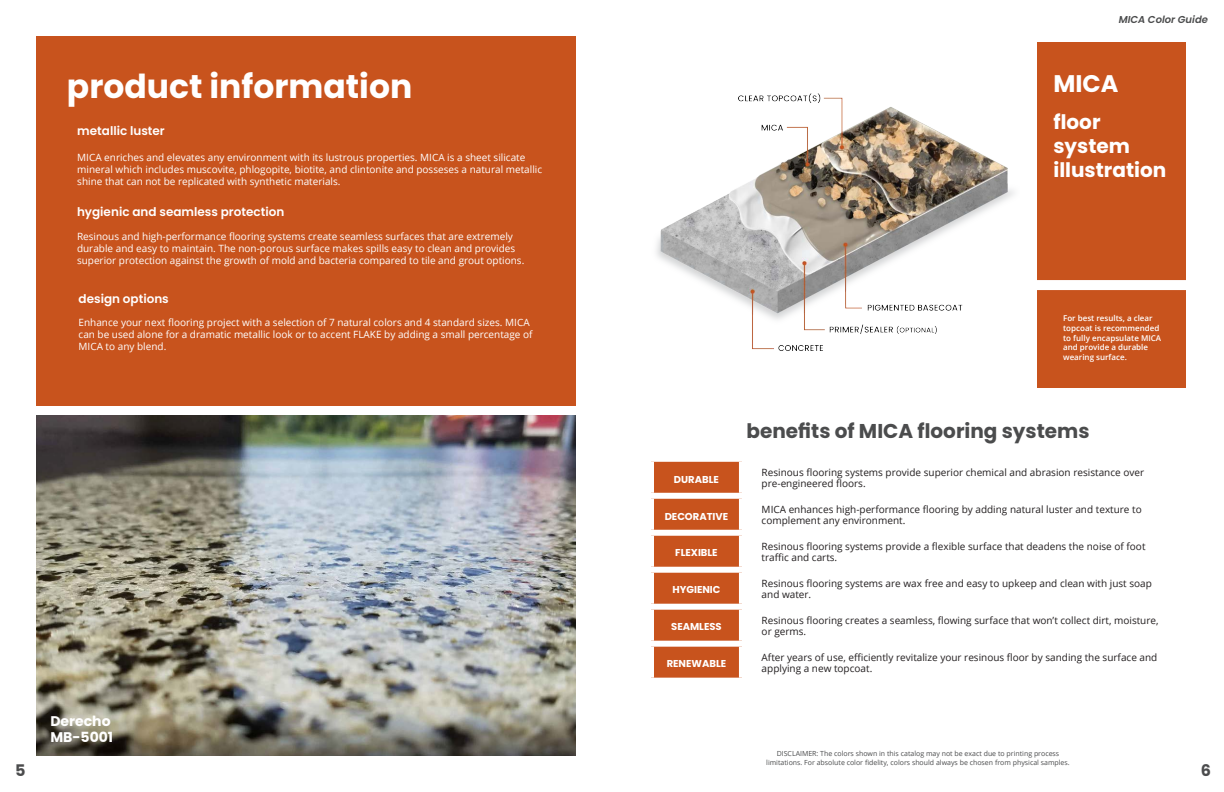
<style>
.page{position:relative;width:1224px;height:792px;background:#fff}
.page>*{position:absolute;margin:0;border:0;box-sizing:border-box;transform-origin:0 0}
.t1{font:700 33px "Poppins";color:#fff}
.t2{font:700 24px "Poppins";color:#fff}
.t3{font:700 20px "Poppins";color:#4b4c4d}
.t4{font:700 20px/24px "Poppins";color:#fff}
.t5{font:700 16px "Poppins";color:#4b4c4d}
.t6{font:700 14px/16.8px "Poppins";color:#fff}
.t7{font:600 12px "Poppins";color:#fff}
.t8{font:10px/12px "Open Sans";color:#fff}
.t9{font:10px/11px "Open Sans";color:#231f20}
.t10{font:700 10px "Poppins";color:#fff}
.t11{font:italic 600 10px "Poppins";color:#4b4c4d}
.t12{font:600 8px/9.6px "Open Sans";color:#fff}
.t13{font:7px/9px "Open Sans";color:#4b4c4d;text-align:center}
</style>
<div class="page">
<img style="left:36px;top:416px;width:540px;height:340px">
<div style="left:36px;top:36px;width:540px;height:370px;background:#c8531d"></div>
<div style="left:1038px;top:42px;width:148px;height:346px;background:#c8531d"></div>
<div style="left:1027px;top:280px;width:169px;height:10px;background:#fff"></div>
<div style="left:654px;top:462px;width:85px;height:216px;background:#c8531d"></div>
<div style="left:648px;top:493px;width:97px;height:6px;background:#fff"></div>
<div style="left:648px;top:530px;width:97px;height:6px;background:#fff"></div>
<div style="left:648px;top:567px;width:97px;height:6px;background:#fff"></div>
<div style="left:648px;top:604px;width:97px;height:6px;background:#fff"></div>
<div style="left:648px;top:641px;width:97px;height:6px;background:#fff"></div>
<img style="left:656px;top:93px;width:358px;height:258px">
<h1 class="t1" style="left:67px;top:68px;width:347px">product information</h1>
<p class="t7" style="left:77px;top:124px;width:89px">metallic luster</p>
<p class="t8" style="left:77px;top:151px;width:466px">MICA enriches and elevates any environment with its lustrous properties. MICA is a sheet silicate mineral which includes muscovite, phlogopite, biotite, and clintonite and posseses a natural metallic shine that can not be replicated with synthetic materials.</p>
<p class="t7" style="left:77px;top:205px;width:209px">hygienic and seamless protection</p>
<p class="t8" style="left:77px;top:230px;width:449px">Resinous and high-performance flooring systems create seamless surfaces that are extremely durable and easy to maintain. The non-porous surface makes spills easy to clean and provides superior protection against the growth of mold and bacteria compared to tile and grout options.</p>
<p class="t7" style="left:79px;top:292px;width:92px">design options</p>
<p class="t8" style="left:79px;top:316px;width:456px">Enhance your next flooring project with a selection of 7 natural colors and 4 standard sizes. MICA can be used alone for a dramatic metallic look or to accent FLAKE by adding a small percentage of<br>MICA to any blend.</p>
<h3 class="t6" style="left:50px;top:712px;width:64px">Derecho<br>MB-5001</h3>
<p class="t11" style="left:1119px;top:14px;width:91px">MICA Color Guide</p>
<h2 class="t2" style="left:1053px;top:70px;width:67px">MICA</h2>
<h3 class="t4" style="left:1053px;top:110px;width:114px">floor system illustration</h3>
<p class="t12" style="left:1063px;top:314px;width:100px">For best results, a clear topcoat is recommended to fully encapsulate MICA and provide a durable wearing surface.</p>
<h3 class="t3" style="left:746px;top:420px;width:345px">benefits of MICA flooring systems</h3>
<p class="t10" style="left:674px;top:473px;width:46px">DURABLE</p>
<p class="t9" style="left:762px;top:466px;width:384px">Resinous flooring systems provide superior chemical and abrasion resistance over pre-engineered floors.</p>
<p class="t10" style="left:665px;top:510px;width:65px">DECORATIVE</p>
<p class="t9" style="left:762px;top:503px;width:382px">MICA enhances high-performance flooring by adding natural luster and texture to complement any environment.</p>
<p class="t10" style="left:675px;top:547px;width:44px">FLEXIBLE</p>
<p class="t9" style="left:762px;top:540px;width:385px">Resinous flooring systems provide a flexible surface that deadens the noise of foot traffic and carts.</p>
<p class="t10" style="left:672px;top:584px;width:50px">HYGIENIC</p>
<p class="t9" style="left:762px;top:577px;width:392px">Resinous flooring systems are wax free and easy to upkeep and clean with just soap and water.</p>
<p class="t10" style="left:671px;top:621px;width:52px">SEAMLESS</p>
<p class="t9" style="left:762px;top:614px;width:398px">Resinous flooring creates a seamless, flowing surface that won’t collect dirt, moisture, or germs.</p>
<p class="t10" style="left:667px;top:658px;width:61px">RENEWABLE</p>
<p class="t9" style="left:762px;top:651px;width:397px">After years of use, efficiently revitalize your resinous floor by sanding the surface and applying a new topcoat.</p>
<p class="t13" style="left:766px;top:749px;width:305px">DISCLAIMER: The colors shown in this catalog may not be exact due to printing process limitations. For absolute color fidelity, colors should always be chosen from physical samples.</p>
<h3 class="t5" style="left:15px;top:761px;width:12px">5</h3>
<h3 class="t5" style="left:1201px;top:761px;width:12px">6</h3>
</div>
